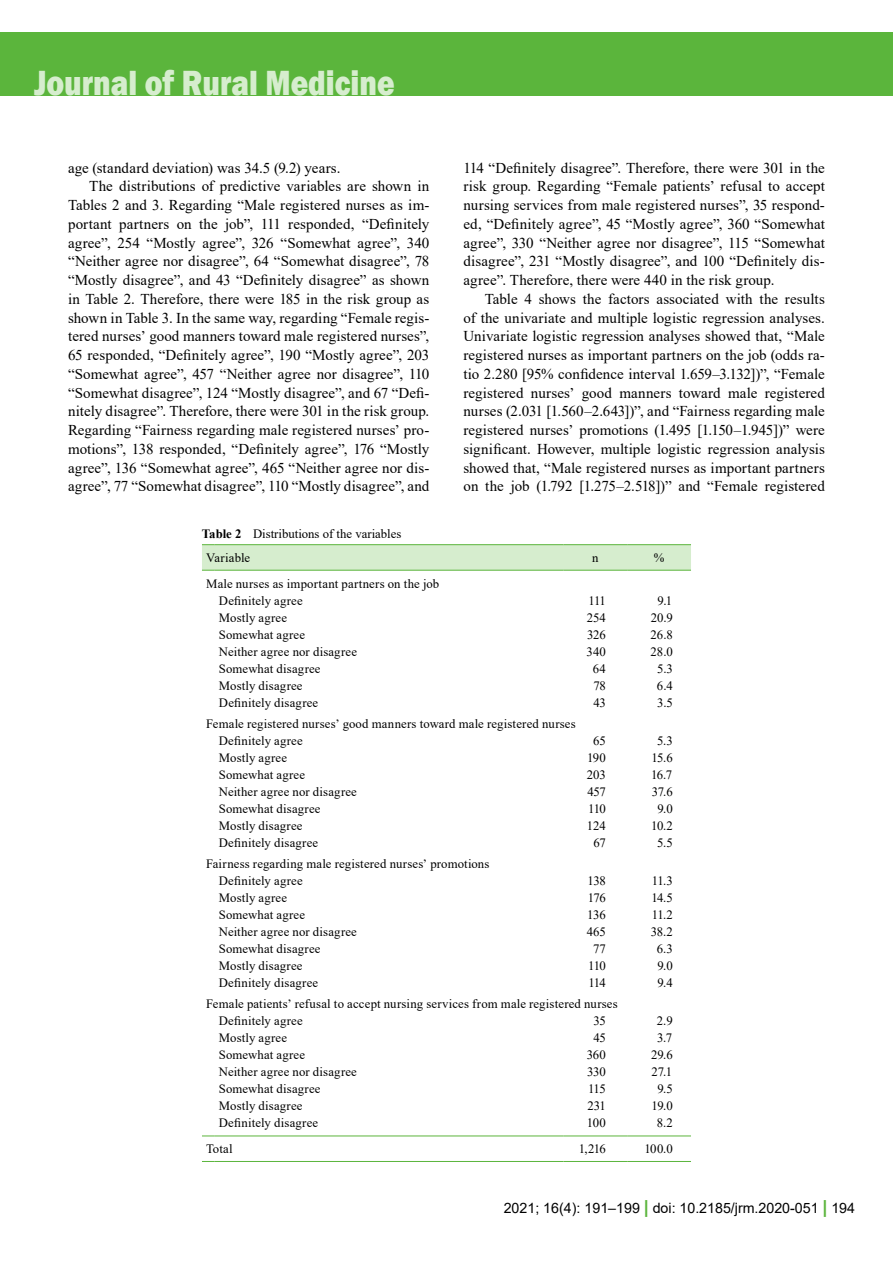
<style>
.page{position:relative;width:893px;height:1263px;background:#fff}
.page>*{position:absolute;margin:0;border:0;box-sizing:border-box;transform-origin:0 0}
.t1{font:800 36px "Franklin Gothic";color:#d6edce;scale:.83 1}
.t2{font:15px/18.8px "Times New Roman";letter-spacing:.005em;color:#000;text-align:justify}
.t3{font:14.25px "Arial";color:#000}
.t4{font:12.75px/17px "Times New Roman";letter-spacing:.01em;color:#000}
.s1{font-weight:700}
.s2{font-weight:700;font-size:18px;color:#5bb53c}
</style>
<div class="page">
<div style="left:0;top:32px;width:893px;height:64px;background:#5bb53c"></div>
<hr style="left:563px;top:1135px;width:64px;height:1px;background:#5bb53c">
<hr style="left:627px;top:1135px;width:64px;height:1px;background:#5bb53c">
<hr style="left:563px;top:1161px;width:64px;height:1px;background:#5bb53c">
<hr style="left:627px;top:1161px;width:64px;height:1px;background:#5bb53c">
<svg style="left:202px;top:544px;width:489px;height:27px;background:#cfe9c5"></svg>
<hr style="left:215px;top:570px;width:348px;height:1px;background:#5bb53c">
<svg style="left:202px;top:1135px;width:13px;height:1px"></svg>
<hr style="left:215px;top:1135px;width:348px;height:1px;background:#5bb53c">
<svg style="left:202px;top:1161px;width:13px;height:1px"></svg>
<hr style="left:215px;top:1161px;width:348px;height:1px;background:#5bb53c">
<h1 class="t1" style="left:34px;top:59px;width:436px">Journal of Rural Medicine</h1>
<p class="t2" style="left:68px;top:158px;width:274px">age (standard deviation) was 34.5 (9.2) years.</p>
<p class="t2" style="left:89px;top:176px;width:342px">The distributions of predictive variables are shown in</p>
<p class="t2" style="left:68px;top:195px;width:363px">Tables 2 and 3. Regarding “Male registered nurses as im-</p>
<p class="t2" style="left:68px;top:214px;width:363px">portant partners on the job”, 111 responded, “Definitely</p>
<p class="t2" style="left:68px;top:233px;width:363px">agree”, 254 “Mostly agree”, 326 “Somewhat agree”, 340</p>
<p class="t2" style="left:68px;top:251px;width:363px">“Neither agree nor disagree”, 64 “Somewhat disagree”, 78</p>
<p class="t2" style="left:68px;top:270px;width:363px">“Mostly disagree”, and 43 “Definitely disagree” as shown</p>
<p class="t2" style="left:68px;top:289px;width:363px">in Table 2. Therefore, there were 185 in the risk group as</p>
<p class="t2" style="left:68px;top:308px;width:363px">shown in Table 3. In the same way, regarding “Female regis-</p>
<p class="t2" style="left:68px;top:326px;width:363px">tered nurses’ good manners toward male registered nurses”,</p>
<p class="t2" style="left:68px;top:345px;width:363px">65 responded, “Definitely agree”, 190 “Mostly agree”, 203</p>
<p class="t2" style="left:68px;top:364px;width:363px">“Somewhat agree”, 457 “Neither agree nor disagree”, 110</p>
<p class="t2" style="left:68px;top:383px;width:363px">“Somewhat disagree”, 124 “Mostly disagree”, and 67 “Defi-</p>
<p class="t2" style="left:68px;top:401px;width:363px">nitely disagree”. Therefore, there were 301 in the risk group.</p>
<p class="t2" style="left:68px;top:420px;width:363px">Regarding “Fairness regarding male registered nurses’ pro-</p>
<p class="t2" style="left:68px;top:439px;width:363px">motions”, 138 responded, “Definitely agree”, 176 “Mostly</p>
<p class="t2" style="left:68px;top:458px;width:363px">agree”, 136 “Somewhat agree”, 465 “Neither agree nor dis-</p>
<p class="t2" style="left:68px;top:476px;width:363px">agree”, 77 “Somewhat disagree”, 110 “Mostly disagree”, and</p>
<p class="t4" style="left:206px;top:521px;width:197px;line-height:23.7px;text-indent:-4px"><span class="s1">Table 2</span> Distributions of the variables<br>Variable</p>
<p class="t4" style="left:219px;top:574px;width:222px;text-indent:-13px">Male nurses as important partners on the job<br>Definitely agree</p>
<p class="t2" style="left:463px;top:158px;width:363px">114 “Definitely disagree”. Therefore, there were 301 in the risk group. Regarding “Female patients’ refusal to accept nursing services from male registered nurses”, 35 respond&shy;ed, “Definitely agree”, 45 “Mostly agree”, 360 “Somewhat agree”, 330 “Neither agree nor disagree”, 115 “Somewhat disagree”, 231 “Mostly disagree”, and 100 “Definitely dis&shy;agree”. Therefore, there were 440 in the risk group.</p>
<p class="t2" style="left:463px;top:289px;width:363px;text-indent:21px">Table 4 shows the factors associated with the results of the univariate and multiple logistic regression analyses.<br>Univariate logistic regression analyses showed that, “Male registered nurses as important partners on the job (odds ra&shy;tio 2.280 [95% confidence interval 1.659–3.132])”, “Female registered nurses’ good manners toward male registered nurses (2.031 [1.560–2.643])”, and “Fairness regarding male registered nurses’ promotions (1.495 [1.150–1.945])” were significant. However, multiple logistic regression analysis showed that, “Male registered nurses as important partners on the job (1.792 [1.275–2.518])” and “Female registered</p>
<p class="t4" style="left:592px;top:548px;width:8px">n</p>
<p class="t4" style="left:654px;top:548px;width:12px">%</p>
<p class="t4" style="left:589px;top:591px;width:19px">111</p>
<p class="t4" style="left:658px;top:591px;width:16px">9.1</p>
<p class="t4" style="left:219px;top:608px;width:70px">Mostly agree</p>
<p class="t4" style="left:587px;top:608px;width:21px">254</p>
<p class="t4" style="left:651px;top:608px;width:24px">20.9</p>
<p class="t4" style="left:219px;top:625px;width:88px">Somewhat agree</p>
<p class="t4" style="left:587px;top:625px;width:20px">326</p>
<p class="t4" style="left:651px;top:625px;width:24px">26.8</p>
<p class="t4" style="left:219px;top:642px;width:140px">Neither agree nor disagree</p>
<p class="t4" style="left:587px;top:642px;width:21px">340</p>
<p class="t4" style="left:651px;top:642px;width:24px">28.0</p>
<p class="t4" style="left:219px;top:659px;width:103px">Somewhat disagree</p>
<p class="t4" style="left:593px;top:659px;width:15px">64</p>
<p class="t4" style="left:657px;top:659px;width:17px">5.3</p>
<p class="t4" style="left:219px;top:676px;width:85px">Mostly disagree</p>
<p class="t4" style="left:593px;top:676px;width:14px">78</p>
<p class="t4" style="left:657px;top:676px;width:17px">6.4</p>
<p class="t4" style="left:219px;top:693px;width:101px">Definitely disagree</p>
<p class="t4" style="left:593px;top:693px;width:14px">43</p>
<p class="t4" style="left:657px;top:693px;width:17px">3.5</p>
<p class="t4" style="left:219px;top:715px;width:358px;text-indent:-13px">Female registered nurses’ good manners toward male registered nurses<br>Definitely agree</p>
<p class="t4" style="left:593px;top:732px;width:14px">65</p>
<p class="t4" style="left:657px;top:732px;width:17px">5.3</p>
<p class="t4" style="left:219px;top:749px;width:70px">Mostly agree</p>
<p class="t4" style="left:587px;top:749px;width:20px">190</p>
<p class="t4" style="left:651px;top:749px;width:23px">15.6</p>
<p class="t4" style="left:219px;top:766px;width:88px">Somewhat agree</p>
<p class="t4" style="left:587px;top:766px;width:21px">203</p>
<p class="t4" style="left:651px;top:766px;width:22px">16.7</p>
<p class="t4" style="left:219px;top:783px;width:140px">Neither agree nor disagree</p>
<p class="t4" style="left:587px;top:783px;width:20px">457</p>
<p class="t4" style="left:652px;top:783px;width:23px">37.6</p>
<p class="t4" style="left:219px;top:800px;width:103px">Somewhat disagree</p>
<p class="t4" style="left:588px;top:800px;width:19px">110</p>
<p class="t4" style="left:658px;top:800px;width:17px">9.0</p>
<p class="t4" style="left:219px;top:817px;width:85px">Mostly disagree</p>
<p class="t4" style="left:587px;top:817px;width:20px">124</p>
<p class="t4" style="left:651px;top:817px;width:23px">10.2</p>
<p class="t4" style="left:219px;top:834px;width:101px">Definitely disagree</p>
<p class="t4" style="left:593px;top:834px;width:14px">67</p>
<p class="t4" style="left:657px;top:834px;width:17px">5.5</p>
<p class="t4" style="left:219px;top:855px;width:272px;text-indent:-13px">Fairness regarding male registered nurses’ promotions<br>Definitely agree</p>
<p class="t4" style="left:587px;top:872px;width:20px">138</p>
<p class="t4" style="left:652px;top:872px;width:22px">11.3</p>
<p class="t4" style="left:219px;top:889px;width:70px">Mostly agree</p>
<p class="t4" style="left:588px;top:889px;width:19px">176</p>
<p class="t4" style="left:651px;top:889px;width:23px">14.5</p>
<p class="t4" style="left:219px;top:906px;width:88px">Somewhat agree</p>
<p class="t4" style="left:587px;top:906px;width:20px">136</p>
<p class="t4" style="left:652px;top:906px;width:23px">11.2</p>
<p class="t4" style="left:219px;top:923px;width:140px">Neither agree nor disagree</p>
<p class="t4" style="left:587px;top:923px;width:21px">465</p>
<p class="t4" style="left:651px;top:923px;width:24px">38.2</p>
<p class="t4" style="left:219px;top:940px;width:103px">Somewhat disagree</p>
<p class="t4" style="left:593px;top:940px;width:14px">77</p>
<p class="t4" style="left:657px;top:940px;width:18px">6.3</p>
<p class="t4" style="left:219px;top:957px;width:85px">Mostly disagree</p>
<p class="t4" style="left:588px;top:957px;width:19px">110</p>
<p class="t4" style="left:657px;top:957px;width:17px">9.0</p>
<p class="t4" style="left:219px;top:974px;width:101px">Definitely disagree</p>
<p class="t4" style="left:588px;top:974px;width:19px">114</p>
<p class="t4" style="left:657px;top:974px;width:17px">9.4</p>
<p class="t4" style="left:219px;top:995px;width:400px;text-indent:-13px">Female patients’ refusal to accept nursing services from male registered nurses<br>Definitely agree</p>
<p class="t4" style="left:594px;top:1012px;width:14px">35</p>
<p class="t4" style="left:657px;top:1012px;width:17px">2.9</p>
<p class="t4" style="left:219px;top:1029px;width:70px">Mostly agree</p>
<p class="t4" style="left:593px;top:1029px;width:14px">45</p>
<p class="t4" style="left:657px;top:1029px;width:16px">3.7</p>
<p class="t4" style="left:219px;top:1046px;width:88px">Somewhat agree</p>
<p class="t4" style="left:587px;top:1046px;width:21px">360</p>
<p class="t4" style="left:651px;top:1046px;width:23px">29.6</p>
<p class="t4" style="left:219px;top:1063px;width:140px">Neither agree nor disagree</p>
<p class="t4" style="left:587px;top:1063px;width:20px">330</p>
<p class="t4" style="left:651px;top:1063px;width:22px">27.1</p>
<p class="t4" style="left:219px;top:1080px;width:103px">Somewhat disagree</p>
<p class="t4" style="left:588px;top:1080px;width:19px">115</p>
<p class="t4" style="left:657px;top:1080px;width:17px">9.5</p>
<p class="t4" style="left:219px;top:1097px;width:85px">Mostly disagree</p>
<p class="t4" style="left:588px;top:1097px;width:20px">231</p>
<p class="t4" style="left:652px;top:1097px;width:23px">19.0</p>
<p class="t4" style="left:219px;top:1114px;width:101px">Definitely disagree</p>
<p class="t4" style="left:587px;top:1114px;width:20px">100</p>
<p class="t4" style="left:657px;top:1114px;width:18px">8.2</p>
<p class="t4" style="left:206px;top:1139px;width:28px">Total</p>
<p class="t4" style="left:579px;top:1139px;width:29px">1,216</p>
<p class="t4" style="left:644px;top:1139px;width:30px">100.0</p>
<p class="t3" style="left:504px;top:1198px;width:353px">2021; 16(4): 191–199 <span class="s2">|</span> doi: 10.2185/jrm.2020-051 <span class="s2">|</span> 194</p>
</div>
